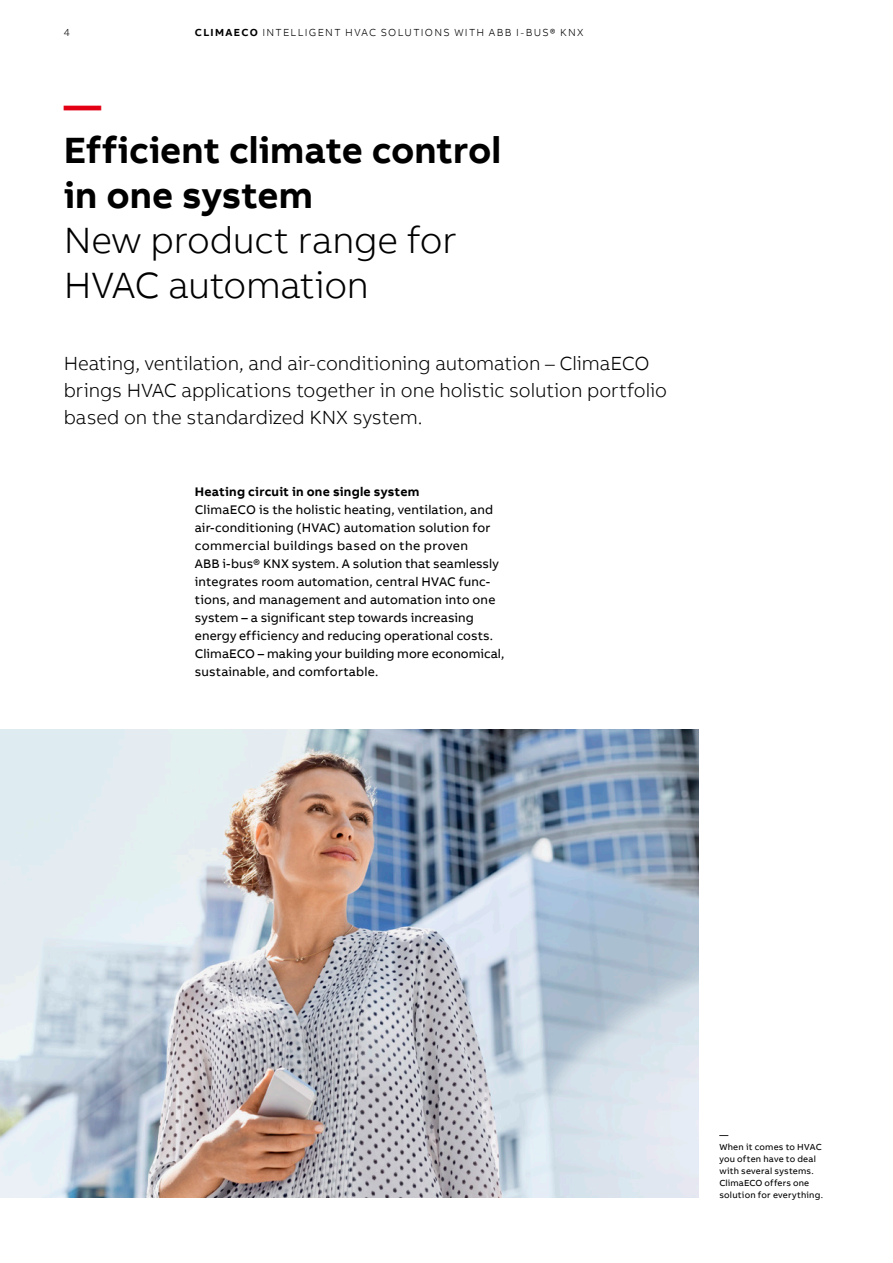
<style>
.page{position:relative;width:893px;height:1263px;background:#fff}
.page>*{position:absolute;margin:0;border:0;box-sizing:border-box;transform-origin:0 0}
.t1{font:700 37.5px/45px "AB Bvoice";color:#000}
.t2{font:300 37.5px/45px "AB Bvoice";letter-spacing:-.01em;color:#000}
.t3{font:700 37.5px "AB Bvoice";color:#e30014}
.t4{font:300 19.5px/27px "AB Bvoice";letter-spacing:-.005em;color:#000}
.t5{font:12.75px/18px "AB Bvoice";letter-spacing:.01em;color:#000}
.t6{font:700 12.75px "AB Bvoice";letter-spacing:.02em;color:#000}
.t7{font:300 10.5px "AB Bvoice";letter-spacing:.12em;color:#000}
.t8{font:9px/12px "AB Bvoice";letter-spacing:.025em;color:#000}
.s1{font-weight:700}
</style>
<div class="page">
<img style="left:0;top:730px;width:698px;height:468px">
<p class="t7" style="left:64px;top:26px;width:8px">4</p>
<p class="t7" style="left:195px;top:26px;width:390px"><span class="s1">CLIMAECO</span> INTELLIGENT HVAC SOLUTIONS WITH ABB I-BUS® KNX</p>
<h1 class="t3" style="left:64px;top:81px;width:39px">—</h1>
<h1 class="t1" style="left:64px;top:128px;width:439px">Efficient climate control in one system</h1>
<h1 class="t2" style="left:64px;top:218px;width:394px">New product range for<br>HVAC automation</h1>
<h2 class="t4" style="left:64px;top:350px;width:605px">Heating, ventilation, and air-conditioning automation – ClimaECO brings HVAC applications together in one holistic solution portfolio based on the standardized KNX system.</h2>
<p class="t6" style="left:195px;top:483px;width:226px">Heating circuit in one single system</p>
<p class="t5" style="left:195px;top:501px;width:311px">ClimaECO is the holistic heating, ventilation, and air-conditioning (HVAC) automation solution for commercial buildings based on the proven<br>ABB i-bus® KNX system. A solution that seamlessly integrates room automation, central HVAC func&shy;tions, and management and automation into one system – a significant step towards increasing energy efficiency and reducing operational costs.<br>ClimaECO – making your building more economical, sustainable, and comfortable.</p>
<p class="t8" style="left:719px;top:1129px;width:105px">—<br>When it comes to HVAC you often have to deal with several systems.<br>ClimaECO offers one solution for everything.</p>
</div>
